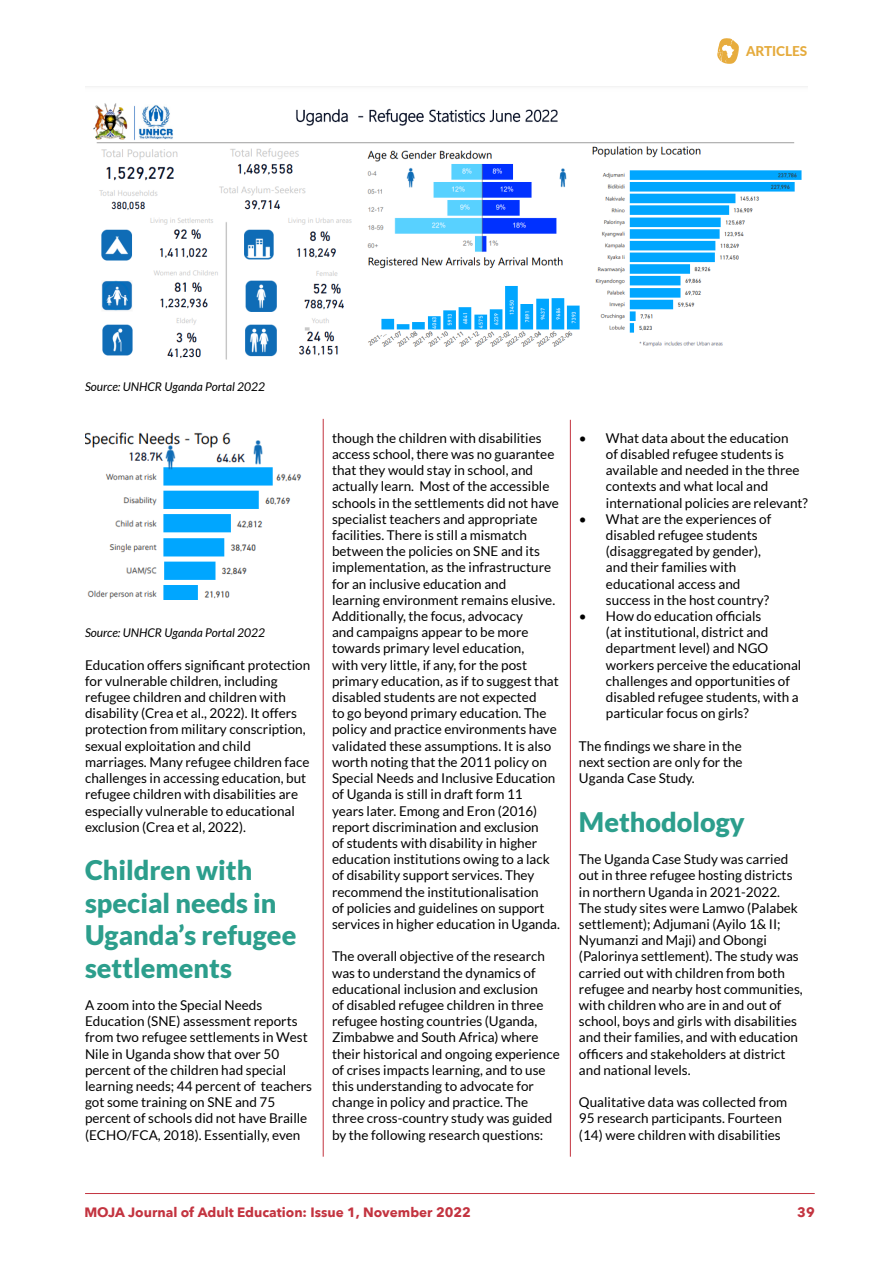
<style>
.page{position:relative;width:893px;height:1263px;background:#fff}
.page>*{position:absolute;margin:0;border:0;box-sizing:border-box;transform-origin:0 0}
.t1{font:900 27px/32.4px "Lato";color:#2c9e8c}
.t2{font:13.5px/16.2px "Lato";color:#000}
.t3{font:700 13.5px "Avenir Next LT Pro";color:#c33440}
.t4{font:800 13.5px "Lato";color:#e5ab3c}
.t5{font:italic 12px "Lato";color:#000}
</style>
<div class="page">
<hr style="left:85px;top:1193px;width:730px;height:1px;background:#c33440">
<hr style="left:323px;top:419px;width:1px;height:738px;background:#c33440">
<hr style="left:570px;top:420px;width:1px;height:737px;background:#c33440">
<img style="left:85px;top:86px;width:723px;height:274px">
<img style="left:85px;top:432px;width:217px;height:168px">
<svg style="left:717px;top:38px;width:22px;height:26px"></svg>
<p class="t4" style="left:746px;top:41px;width:63px">ARTICLES</p>
<p class="t5" style="left:85px;top:380px;width:182px">Source: UNHCR Uganda Portal 2022</p>
<p class="t5" style="left:85px;top:626px;width:182px">Source: UNHCR Uganda Portal 2022</p>
<p class="t2" style="left:85px;top:657px;width:227px">Education offers significant protection for vulnerable children, including refugee children and children with disability (Crea et al., 2022). It offers protection from military conscription, sexual exploitation and child marriages. Many refugee children face challenges in accessing education, but refugee children with disabilities are especially vulnerable to educational exclusion (Crea et al, 2022).</p>
<h1 class="t1" style="left:85px;top:854px;width:213px">Children with special needs in<br>Uganda’s refugee settlements</h1>
<p class="t2" style="left:85px;top:997px;width:229px">A zoom into the Special Needs Education (SNE) assessment reports from two refugee settlements in West Nile in Uganda show that over 50 percent of the children had special learning needs; 44 percent of teachers got some training on SNE and 75 percent of schools did not have Braille (ECHO/FCA, 2018). Essentially, even</p>
<p class="t2" style="left:332px;top:430px;width:229px">though the children with disabilities access school, there was no guarantee that they would stay in school, and actually learn. Most of the accessible schools in the settlements did not have specialist teachers and appropriate facilities. There is still a mismatch between the policies on SNE and its implementation, as the infrastructure for an inclusive education and<br>learning environment remains elusive.<br>Additionally, the focus, advocacy<br>and campaigns appear to be more towards primary level education,<br>with very little, if any, for the post primary education, as if to suggest that disabled students are not expected<br>to go beyond primary education. The policy and practice environments have validated these assumptions. It is also worth noting that the 2011 policy on Special Needs and Inclusive Education of Uganda is still in draft form 11<br>years later. Emong and Eron (2016) report discrimination and exclusion<br>of students with disability in higher education institutions owing to a lack of disability support services. They recommend the institutionalisation<br>of policies and guidelines on support services in higher education in Uganda.</p>
<p class="t2" style="left:332px;top:948px;width:229px">The overall objective of the research was to understand the dynamics of educational inclusion and exclusion<br>of disabled refugee children in three refugee hosting countries (Uganda, Zimbabwe and South Africa) where their historical and ongoing experience of crises impacts learning, and to use this understanding to advocate for change in policy and practice. The three cross-country study was guided by the following research questions:</p>
<p class="t2" style="left:606px;top:430px;width:203px;text-indent:-27px">• What data about the education<br>of disabled refugee students is available and needed in the three contexts and what local and international policies are relevant?</p>
<p class="t2" style="left:606px;top:511px;width:167px;text-indent:-27px">• What are the experiences of disabled refugee students (disaggregated by gender), and their families with educational access and success in the host country?</p>
<p class="t2" style="left:606px;top:608px;width:197px;text-indent:-27px">• How do education officials<br>(at institutional, district and department level) and NGO workers perceive the educational challenges and opportunities of disabled refugee students, with a particular focus on girls?</p>
<p class="t2" style="left:579px;top:738px;width:165px;text-align:justify">The findings we share in the next section are only for the Uganda Case Study.</p>
<h1 class="t1" style="left:579px;top:805px;width:167px">Methodology</h1>
<p class="t2" style="left:579px;top:851px;width:225px">The Uganda Case Study was carried out in three refugee hosting districts in northern Uganda in 2021-2022.<br>The study sites were Lamwo (Palabek settlement); Adjumani (Ayilo 1&amp; II; Nyumanzi and Maji) and Obongi (Palorinya settlement). The study was carried out with children from both refugee and nearby host communities, with children who are in and out of school, boys and girls with disabilities and their families, and with education officers and stakeholders at district and national levels.</p>
<p class="t2" style="left:579px;top:1094px;width:210px">Qualitative data was collected from<br>95 research participants. Fourteen (14) were children with disabilities</p>
<p class="t3" style="left:84px;top:1204px;width:388px">MOJA Journal of Adult Education: Issue 1, November 2022</p>
<p class="t3" style="left:797px;top:1204px;width:19px">39</p>
</div>
